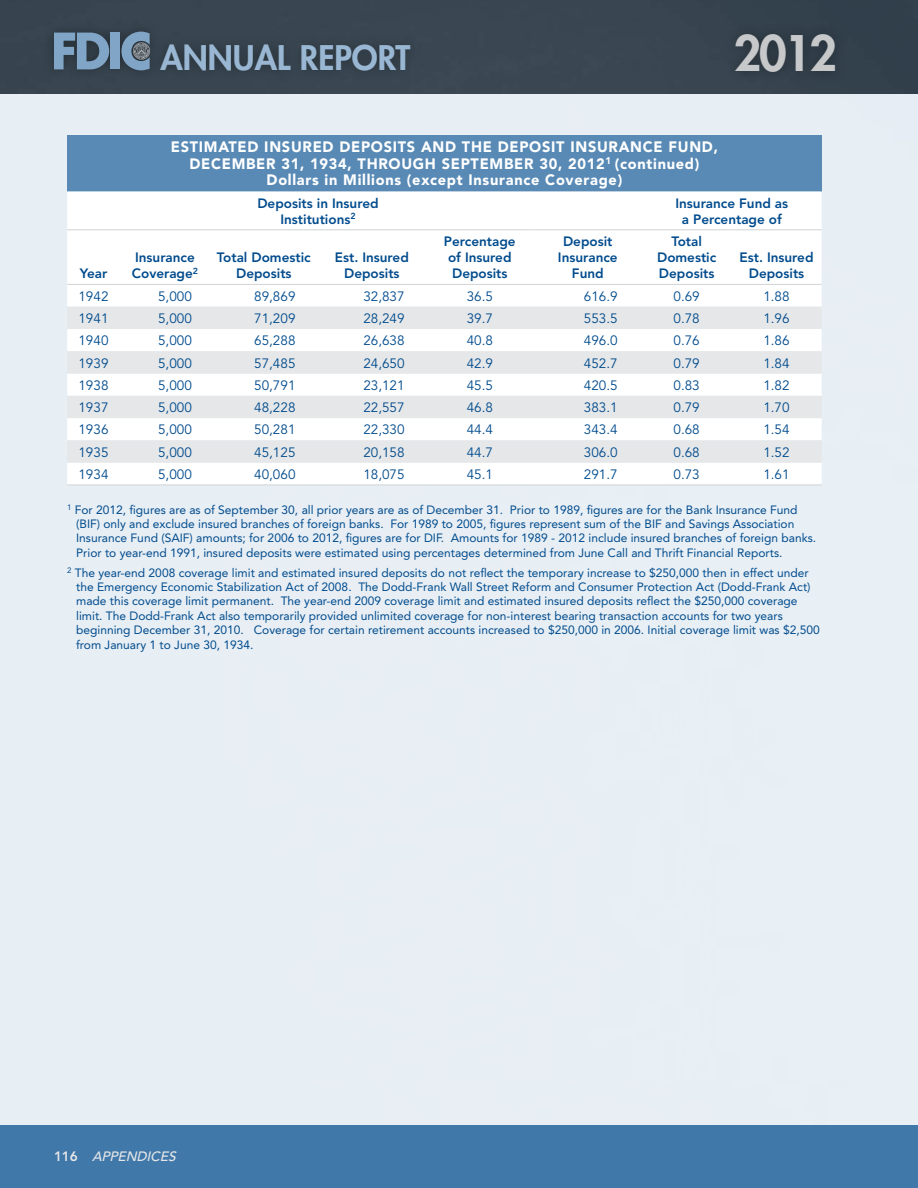
<style>
.page{position:relative;width:918px;height:1188px;background:#fff}
.page>*{position:absolute;margin:0;border:0;box-sizing:border-box;transform-origin:0 0}
.t1{font:800 47.7px "Futura Std";color:#c7c8ca}
.t2{font:800 33px "Futura Std";color:#99b7d2}
.t3{font:900 15px/16.5px "Avenir";letter-spacing:.05em;color:#fff}
.t4{font:13.5px "Avenir";color:#004b8d}
.t5{font:800 13.5px/16.2px "Avenir LT Std";color:#004b8d;text-align:center}
.t6{font:italic 500 13.5px "Avenir";color:#e6e7e8}
.t7{font:12px/14.4px "Avenir";color:#004b8d}
.s1{font-weight:800;font-style:normal}
</style>
<div class="page">
<div style="left:0;top:94px;width:918px;height:1032px;background:#e8eef4"></div>
<div style="left:0;top:0;width:918px;height:94px;background:#394651"></div>
<div style="left:42px;top:19px;width:119px;height:62px;background:#36434e"></div>
<svg style="left:54px;top:33px;width:55px;height:36px"></svg>
<div style="left:111px;top:33px;width:9px;height:36px;background:#80a5c6"></div>
<svg style="left:121px;top:32px;width:27px;height:38px"></svg>
<div style="left:148px;top:33px;width:272px;height:48px;background:#34414b"></div>
<div style="left:723px;top:23px;width:121px;height:60px;background:#2f3c46"></div>
<div style="left:0;top:1126px;width:918px;height:62px;background:#4078aa"></div>
<div style="left:67px;top:135px;width:755px;height:56px;background:#598ab5"></div>
<svg style="left:67px;top:191px;width:755px;height:93px"></svg>
<svg style="left:67px;top:285px;width:755px;height:200px"></svg>
<svg style="left:67px;top:307px;width:755px;height:156px;fill:#e6e7e8"></svg>
<hr style="left:67px;top:485px;width:53px;height:1px;background:#d1d3d4">
<hr style="left:120px;top:485px;width:90px;height:1px;background:#d1d3d4">
<hr style="left:210px;top:485px;width:108px;height:1px;background:#d1d3d4">
<hr style="left:318px;top:485px;width:108px;height:1px;background:#d1d3d4">
<hr style="left:426px;top:485px;width:108px;height:1px;background:#d1d3d4">
<hr style="left:534px;top:485px;width:108px;height:1px;background:#d1d3d4">
<hr style="left:642px;top:485px;width:89px;height:1px;background:#d1d3d4">
<hr style="left:731px;top:485px;width:91px;height:1px;background:#d1d3d4">
<hr style="left:67px;top:229px;width:53px;height:1px;background:#d1d3d4">
<hr style="left:120px;top:229px;width:90px;height:1px;background:#d1d3d4">
<hr style="left:210px;top:229px;width:108px;height:1px;background:#d1d3d4">
<hr style="left:318px;top:229px;width:108px;height:1px;background:#d1d3d4">
<hr style="left:426px;top:229px;width:108px;height:1px;background:#d1d3d4">
<hr style="left:534px;top:229px;width:108px;height:1px;background:#d1d3d4">
<hr style="left:642px;top:229px;width:89px;height:1px;background:#d1d3d4">
<hr style="left:731px;top:229px;width:91px;height:1px;background:#d1d3d4">
<hr style="left:67px;top:284px;width:53px;height:1px;background:#d1d3d4">
<hr style="left:120px;top:284px;width:90px;height:1px;background:#d1d3d4">
<hr style="left:210px;top:284px;width:108px;height:1px;background:#d1d3d4">
<hr style="left:318px;top:284px;width:108px;height:1px;background:#d1d3d4">
<hr style="left:426px;top:284px;width:108px;height:1px;background:#d1d3d4">
<hr style="left:534px;top:284px;width:108px;height:1px;background:#d1d3d4">
<hr style="left:642px;top:284px;width:89px;height:1px;background:#d1d3d4">
<hr style="left:731px;top:284px;width:91px;height:1px;background:#d1d3d4">
<h2 class="t2" style="left:160px;top:37px;width:251px">ANNUAL REPORT</h2>
<h1 class="t1" style="left:734px;top:23px;width:105px">2012</h1>
<p class="t5" style="left:80px;top:266px;width:29px">Year</p>
<p class="t3" style="left:171px;top:139px;width:72px">ESTIMATED</p>
<p class="t3" style="left:264px;top:139px;width:53px">INSURED</p>
<p class="t3" style="left:339px;top:139px;width:310px">DEPOSITS AND THE DEPOSIT INSURANCE</p>
<p class="t3" style="left:668px;top:139px;width:51px">FUND,</p>
<p class="t3" style="left:189px;top:155px;width:16px">DECE</p>
<p class="t3" style="left:267px;top:155px;width:434px;text-indent:-35px">MBER 31, 1934, THROUGH SE PTEMBER 30, 2012<sup>1</sup> (CONTINUED)<br>DOLLARS IN MILLIONS (EXCEPT INSURANCE COVERAGE)</p>
<p class="t5" style="left:257px;top:195px;width:123px">Deposits in Insured<br>Institutions<sup>2</sup></p>
<p class="t5" style="left:675px;top:195px;width:114px">Insurance Fund as a Percentage of</p>
<p class="t5" style="left:132px;top:249px;width:68px;text-align:left">Insurance<br>Coverage<sup>2</sup></p>
<p class="t5" style="left:217px;top:249px;width:95px">Total Domestic<br>Deposits</p>
<p class="t5" style="left:335px;top:249px;width:75px">Est. Insured<br>Deposits</p>
<p class="t5" style="left:444px;top:233px;width:73px">Percentage of Insured<br>Deposits</p>
<p class="t5" style="left:558px;top:233px;width:61px">Deposit<br>Insurance<br>Fund</p>
<p class="t5" style="left:657px;top:233px;width:61px">Total<br>Domestic<br>Deposits</p>
<p class="t5" style="left:740px;top:249px;width:75px">Est. Insured<br>Deposits</p>
<p class="t4" style="left:78px;top:288px;width:32px">1942</p>
<p class="t4" style="left:158px;top:288px;width:35px">5,000</p>
<p class="t4" style="left:254px;top:288px;width:43px">89,869</p>
<p class="t4" style="left:363px;top:288px;width:43px">32,837</p>
<p class="t4" style="left:467px;top:288px;width:28px">36.5</p>
<p class="t4" style="left:584px;top:288px;width:35px">616.9</p>
<p class="t4" style="left:674px;top:288px;width:28px">0.69</p>
<p class="t4" style="left:763px;top:288px;width:28px">1.88</p>
<p class="t4" style="left:78px;top:311px;width:32px">1941</p>
<p class="t4" style="left:158px;top:311px;width:35px">5,000</p>
<p class="t4" style="left:254px;top:311px;width:43px">71,209</p>
<p class="t4" style="left:363px;top:311px;width:43px">28,249</p>
<p class="t4" style="left:467px;top:311px;width:28px">39.7</p>
<p class="t4" style="left:584px;top:311px;width:35px">553.5</p>
<p class="t4" style="left:674px;top:311px;width:28px">0.78</p>
<p class="t4" style="left:763px;top:311px;width:28px">1.96</p>
<p class="t4" style="left:78px;top:333px;width:32px">1940</p>
<p class="t4" style="left:158px;top:333px;width:35px">5,000</p>
<p class="t4" style="left:254px;top:333px;width:43px">65,288</p>
<p class="t4" style="left:363px;top:333px;width:43px">26,638</p>
<p class="t4" style="left:467px;top:333px;width:28px">40.8</p>
<p class="t4" style="left:584px;top:333px;width:35px">496.0</p>
<p class="t4" style="left:674px;top:333px;width:28px">0.76</p>
<p class="t4" style="left:763px;top:333px;width:28px">1.86</p>
<p class="t4" style="left:78px;top:355px;width:32px">1939</p>
<p class="t4" style="left:158px;top:355px;width:35px">5,000</p>
<p class="t4" style="left:254px;top:355px;width:43px">57,485</p>
<p class="t4" style="left:363px;top:355px;width:43px">24,650</p>
<p class="t4" style="left:467px;top:355px;width:28px">42.9</p>
<p class="t4" style="left:584px;top:355px;width:35px">452.7</p>
<p class="t4" style="left:674px;top:355px;width:28px">0.79</p>
<p class="t4" style="left:763px;top:355px;width:28px">1.84</p>
<p class="t4" style="left:78px;top:377px;width:32px">1938</p>
<p class="t4" style="left:158px;top:377px;width:35px">5,000</p>
<p class="t4" style="left:254px;top:377px;width:43px">50,791</p>
<p class="t4" style="left:363px;top:377px;width:43px">23,121</p>
<p class="t4" style="left:467px;top:377px;width:28px">45.5</p>
<p class="t4" style="left:584px;top:377px;width:35px">420.5</p>
<p class="t4" style="left:674px;top:377px;width:28px">0.83</p>
<p class="t4" style="left:763px;top:377px;width:28px">1.82</p>
<p class="t4" style="left:78px;top:400px;width:32px">1937</p>
<p class="t4" style="left:158px;top:400px;width:35px">5,000</p>
<p class="t4" style="left:254px;top:400px;width:43px">48,228</p>
<p class="t4" style="left:363px;top:400px;width:43px">22,557</p>
<p class="t4" style="left:467px;top:400px;width:28px">46.8</p>
<p class="t4" style="left:584px;top:400px;width:35px">383.1</p>
<p class="t4" style="left:674px;top:400px;width:28px">0.79</p>
<p class="t4" style="left:763px;top:400px;width:28px">1.70</p>
<p class="t4" style="left:78px;top:422px;width:32px">1936</p>
<p class="t4" style="left:158px;top:422px;width:35px">5,000</p>
<p class="t4" style="left:254px;top:422px;width:43px">50,281</p>
<p class="t4" style="left:363px;top:422px;width:43px">22,330</p>
<p class="t4" style="left:467px;top:422px;width:28px">44.4</p>
<p class="t4" style="left:584px;top:422px;width:35px">343.4</p>
<p class="t4" style="left:674px;top:422px;width:28px">0.68</p>
<p class="t4" style="left:763px;top:422px;width:28px">1.54</p>
<p class="t4" style="left:78px;top:444px;width:32px">1935</p>
<p class="t4" style="left:158px;top:444px;width:35px">5,000</p>
<p class="t4" style="left:254px;top:444px;width:43px">45,125</p>
<p class="t4" style="left:363px;top:444px;width:43px">20,158</p>
<p class="t4" style="left:467px;top:444px;width:28px">44.7</p>
<p class="t4" style="left:584px;top:444px;width:35px">306.0</p>
<p class="t4" style="left:674px;top:444px;width:28px">0.68</p>
<p class="t4" style="left:763px;top:444px;width:28px">1.52</p>
<p class="t4" style="left:78px;top:466px;width:32px">1934</p>
<p class="t4" style="left:158px;top:466px;width:35px">5,000</p>
<p class="t4" style="left:254px;top:466px;width:43px">40,060</p>
<p class="t4" style="left:363px;top:466px;width:43px">18,075</p>
<p class="t4" style="left:467px;top:466px;width:28px">45.1</p>
<p class="t4" style="left:584px;top:466px;width:35px">291.7</p>
<p class="t4" style="left:674px;top:466px;width:28px">0.73</p>
<p class="t4" style="left:763px;top:466px;width:28px">1.61</p>
<p class="t7" style="left:76px;top:502px;width:742px;text-indent:-9px"><sup>1</sup> For 2012, figures are as of September 30, all prior years are as of December 31. Prior to 1989, figures are for the Bank Insurance Fund (BIF) only and exclude insured branches of foreign banks. For 1989 to 2005, figures represent sum of the BIF and Savings Association Insurance Fund (SAIF) amounts; for 2006 to 2012, figures are for DIF. Amounts for 1989 - 2012 include insured branches of foreign banks.<br>Prior to year-end 1991, insured deposits were estimated using percentages determined from June Call and Thrift Financial Reports.</p>
<p class="t7" style="left:76px;top:565px;width:745px;text-indent:-9px"><sup>2</sup> The year-end 2008 coverage limit and estimated insured deposits do not reflect the temporary increase to $250,000 then in effect under the Emergency Economic Stabilization Act of 2008. The Dodd-Frank Wall Street Reform and Consumer Protection Act (Dodd-Frank Act) made this coverage limit permanent. The year-end 2009 coverage limit and estimated insured deposits reflect the $250,000 coverage limit. The Dodd-Frank Act also temporarily provided unlimited coverage for non-interest bearing transaction accounts for two years beginning December 31, 2010. Coverage for certain retirement accounts increased to $250,000 in 2006. Initial coverage limit was $2,500 from January 1 to June 30, 1934.</p>
<p class="t6" style="left:54px;top:1148px;width:57px"><span class="s1">116</span> APPENDICES</p>
</div>
